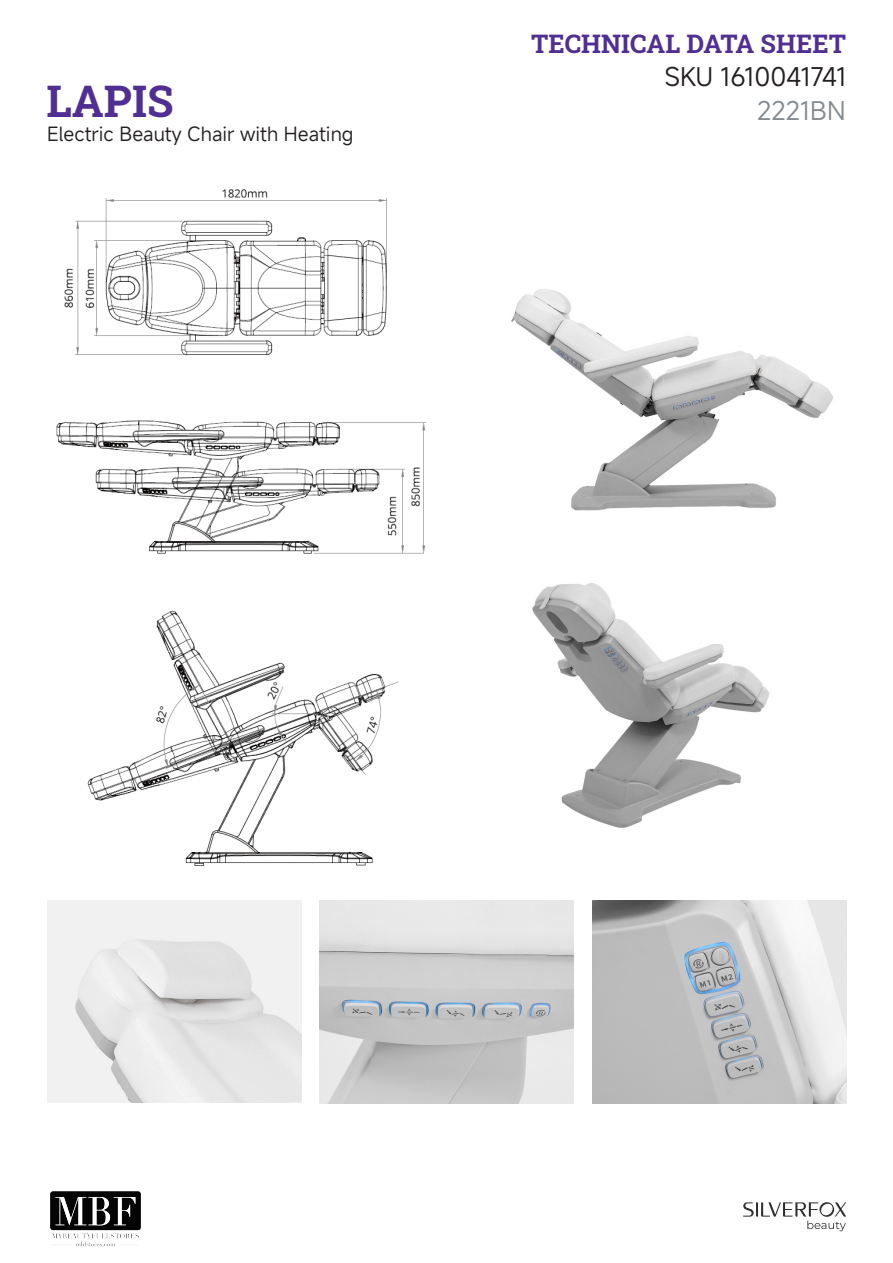
<style>
.page{position:relative;width:893px;height:1263px;background:#fff}
.page>*{position:absolute;margin:0;border:0;box-sizing:border-box;transform-origin:0 0}
.t1{font:43.5px "Roboto Slab";color:#502e92}
.t2{font:25.5px "Roboto Slab";color:#502e92}
.t3{font:25.5px "Mi Sans Latin VF";color:#231f20}
.t4{font:25.5px "Mi Sans Latin VF";color:#858a8f}
.t5{font:19.5px "Mi Sans Latin VF";color:#231f20}
</style>
<div class="page">
<svg style="left:743px;top:1202px;width:103px;height:29px"></svg>
<img style="left:47px;top:900px;width:255px;height:203px">
<img style="left:592px;top:900px;width:255px;height:203px">
<img style="left:319px;top:900px;width:255px;height:203px">
<img style="left:511px;top:289px;width:322px;height:222px">
<img style="left:532px;top:583px;width:237px;height:245px">
<img style="left:87px;top:610px;width:312px;height:256px">
<img style="left:56px;top:189px;width:371px;height:365px">
<img style="left:50px;top:1191px;width:91px;height:56px">
<p class="t1" style="left:46px;top:71px;width:129px">LAPIS</p>
<p class="t5" style="left:47px;top:121px;width:308px">Electric Beauty Chair with Heating</p>
<h2 class="t2" style="left:531px;top:27px;width:316px">TECHNICAL DATA SHEET</h2>
<p class="t3" style="left:665px;top:60px;width:183px">SKU 1610041741</p>
<p class="t4" style="left:757px;top:93px;width:90px">2221BN</p>
</div>
